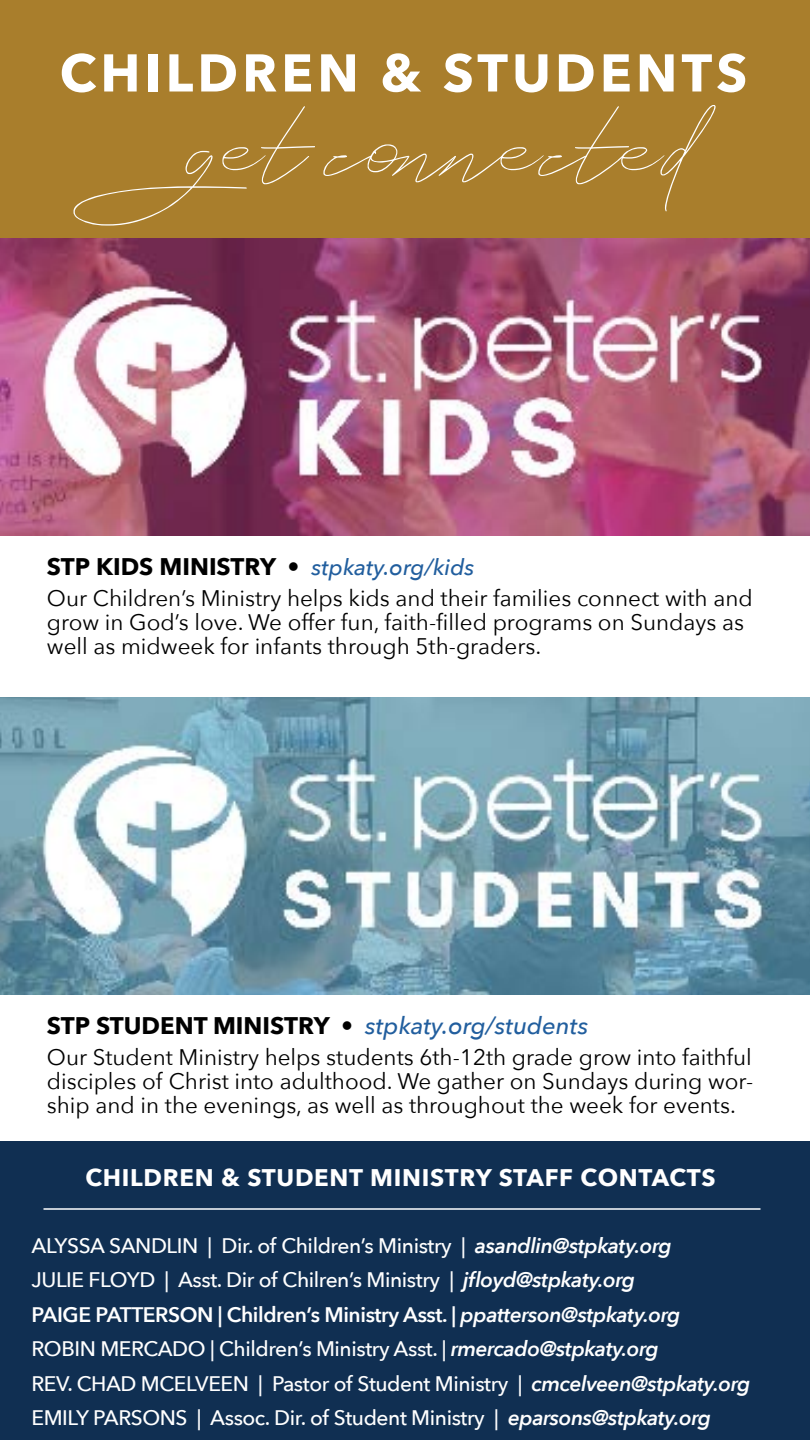
<style>
.page{position:relative;width:810px;height:1440px;background:#fff}
.page>*{position:absolute;margin:0;border:0;box-sizing:border-box;transform-origin:0 0}
.t1{font:108px "Astina";color:#fff}
.t2{font:700 52.5px "Avenir Next";letter-spacing:.08em;color:#fff}
.t3{font:italic 500 24px "Avenir Next";color:#215e9e}
.t4{font:700 24px "Avenir Next";letter-spacing:.03em;color:#fff}
.t5{font:700 24px "Avenir Next";color:#000}
.t6{font:22.5px/24px "Avenir Next";color:#000}
.t7{font:500 21px/34.5px "Avenir Next";letter-spacing:-.02em;color:#fff}
.s1{font-weight:500;font-style:italic;font-size:22.5px;color:#215e9e}
.s2{font-weight:700;font-style:normal;color:#000}
.s3{font-weight:600;font-style:italic}
.s4{font-weight:600}
</style>
<div class="page">
<div style="left:0;top:0;width:810px;height:238px;background:#a97e2c"></div>
<div style="left:0;top:1142px;width:810px;height:298px;background:#102f52"></div>
<img style="left:0;top:238px;width:810px;height:298px">
<img style="left:0;top:698px;width:810px;height:296px">
<hr style="left:44px;top:1208px;width:716px;height:2px;background:#fff">
<h2 class="t2" style="left:60px;top:28px;width:689px">CHILDREN &amp; STUDENTS</h2>
<h1 class="t1" style="left:192px;top:91px;width:507px">get connected</h1>
<p class="t5" style="left:47px;top:545px;width:429px">STP KIDS MINISTRY • <span class="s1">stpkaty.org/kids</span></p>
<p class="t6" style="left:47px;top:585px;width:707px">Our Children’s Ministry helps kids and their families connect with and grow in God’s love. We offer fun, faith-filled programs on Sundays as well as midweek for infants through 5th-graders.</p>
<p class="t3" style="left:47px;top:1005px;width:543px"><span class="s2">STP STUDENT MINISTRY •</span> stpkaty.org/students</p>
<p class="t6" style="left:47px;top:1044px;width:708px;text-align:justify">Our Student Ministry helps students 6th-12th grade grow into faithful disciples of Christ into adulthood. We gather on Sundays during wor&shy;ship and in the evenings, as well as throughout the week for events.</p>
<p class="t4" style="left:85px;top:1157px;width:632px">CHILDREN &amp; STUDENT MINISTRY STAFF CONTACTS</p>
<p class="t7" style="left:32px;top:1227px;width:720px">ALYSSA SANDLIN | Dir. of Children’s Ministry | <span class="s3">asandlin@stpkaty.org<br></span>JULIE FLOYD | Asst. Dir of Chilren’s Ministry | <span class="s3">jfloyd@stpkaty.org<br></span><span class="s4">PAIGE PATTERSON | Children’s Ministry Asst. |</span> <span class="s3">ppatterson@stpkaty.org<br></span>ROBIN MERCADO | Children’s Ministry Asst. | <span class="s3">rmercado@stpkaty.org<br></span>REV. CHAD MCELVEEN | Pastor of Student Ministry | <span class="s3">cmcelveen@stpkaty.org </span>EMILY PARSONS | Assoc. Dir. of Student Ministry | <span class="s3">eparsons@stpkaty.org</span></p>
</div>
